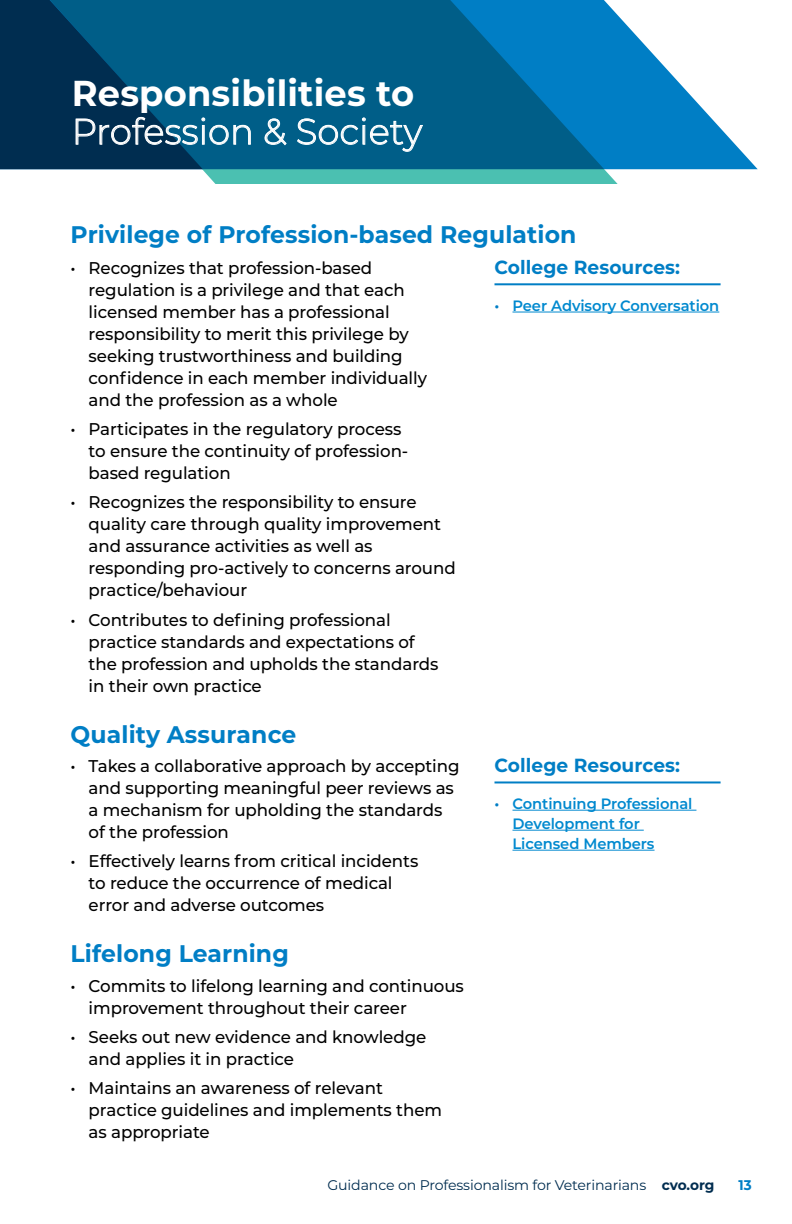
<style>
.page{position:relative;width:792px;height:1224px;background:#fff}
.page>*{position:absolute;margin:0;border:0;box-sizing:border-box;transform-origin:0 0}
.t1{font:700 36px/38px "Montserrat";letter-spacing:.005em;color:#fff}
.t2{font:700 24px "Montserrat";letter-spacing:.005em;color:#007ec5}
.Paragraph_Style_-_Si{font:700 19px "Montserrat";letter-spacing:.005em;color:#007ec5}
.Paragraph_Style_-_Bo{font:500 17px/22px "Montserrat";letter-spacing:-.005em;color:#000}
.Paragraph_Style_-_Re{font:600 15px/20px "Montserrat";letter-spacing:-.005em;color:#0089cf}
.t3{font:14px "Montserrat";letter-spacing:-.01em;color:#002d50}
.t4{font:700 14px "Montserrat";color:#007ec5;scale:.96 1}
.s1{font-weight:300}
.s2{color:#007ec5}
.s3{font-weight:700}
</style>
<div class="page">
<svg style="left:623px;top:21px;width:135px;height:148px"></svg>
<svg style="left:32px;top:0;width:591px;height:184px;background:#0f719b"></svg>
<svg style="left:0;top:0;width:203px;height:169px;background:#003f65"></svg>
<hr style="left:494px;top:781px;width:227px;height:2px;background:#007ec5">
<hr style="left:512px;top:810px;width:184px;height:1px;background:#0089cf">
<hr style="left:512px;top:830px;width:132px;height:1px;background:#0089cf">
<hr style="left:512px;top:850px;width:143px;height:1px;background:#0089cf">
<hr style="left:494px;top:283px;width:227px;height:2px;background:#007ec5">
<hr style="left:512px;top:312px;width:207px;height:1px;background:#0089cf">
<h2 class="t1" style="left:72px;top:73px;width:352px">Responsibilities to<br><span class="s1">Profession &amp; Society</span></h2>
<h3 class="t2" style="left:71px;top:217px;width:507px">Privilege of Profession-based Regulation</h3>
<p class="Paragraph_Style_-_Bo" style="left:89px;top:256px;width:340px;text-indent:-18px">• Recognizes that profession-based regulation is a privilege and that each licensed member has a professional responsibility to merit this privilege by seeking trustworthiness and building confidence in each member individually and the profession as a whole</p>
<p class="Paragraph_Style_-_Bo" style="left:89px;top:417px;width:321px;text-indent:-18px">• Participates in the regulatory process to ensure the continuity of profession&shy;based regulation</p>
<p class="Paragraph_Style_-_Bo" style="left:89px;top:491px;width:369px;text-indent:-18px">• Recognizes the responsibility to ensure quality care through quality improvement and assurance activities as well as responding pro-actively to concerns around practice/behaviour</p>
<p class="Paragraph_Style_-_Bo" style="left:89px;top:608px;width:351px;text-indent:-18px">• Contributes to defining professional practice standards and expectations of the profession and upholds the standards in their own practice</p>
<h3 class="t2" style="left:71px;top:717px;width:227px">Quality Assurance</h3>
<p class="Paragraph_Style_-_Bo" style="left:89px;top:754px;width:372px;text-indent:-18px">• Takes a collaborative approach by accepting and supporting meaningful peer reviews as a mechanism for upholding the standards of the profession</p>
<p class="Paragraph_Style_-_Bo" style="left:89px;top:849px;width:331px;text-indent:-18px">• Effectively learns from critical incidents to reduce the occurrence of medical error and adverse outcomes</p>
<h3 class="t2" style="left:71px;top:936px;width:220px">Lifelong Learning</h3>
<p class="Paragraph_Style_-_Bo" style="left:89px;top:974px;width:377px;text-indent:-18px">• Commits to lifelong learning and continuous improvement throughout their career</p>
<p class="Paragraph_Style_-_Bo" style="left:89px;top:1025px;width:339px;text-indent:-18px">• Seeks out new evidence and knowledge and applies it in practice</p>
<p class="Paragraph_Style_-_Bo" style="left:89px;top:1076px;width:355px;text-indent:-18px">• Maintains an awareness of relevant practice guidelines and implements them as appropriate</p>
<p class="Paragraph_Style_-_Si" style="left:494px;top:254px;width:187px">College Resources:</p>
<p class="Paragraph_Style_-_Re" style="left:494px;top:295px;width:226px"><span class="s2">•</span> Peer Advisory Conversation</p>
<p class="Paragraph_Style_-_Si" style="left:494px;top:752px;width:187px">College Resources:</p>
<p class="Paragraph_Style_-_Re" style="left:512px;top:793px;width:182px;text-indent:-18px"><span class="s2">•</span> Continuing Professional<br>Development for<br>Licensed Members</p>
<p class="t3" style="left:327px;top:1176px;width:389px">Guidance on Professionalism for Veterinarians <span class="s3">cvo.org</span></p>
<p class="t4" style="left:738px;top:1175px;width:15px">13</p>
</div>
